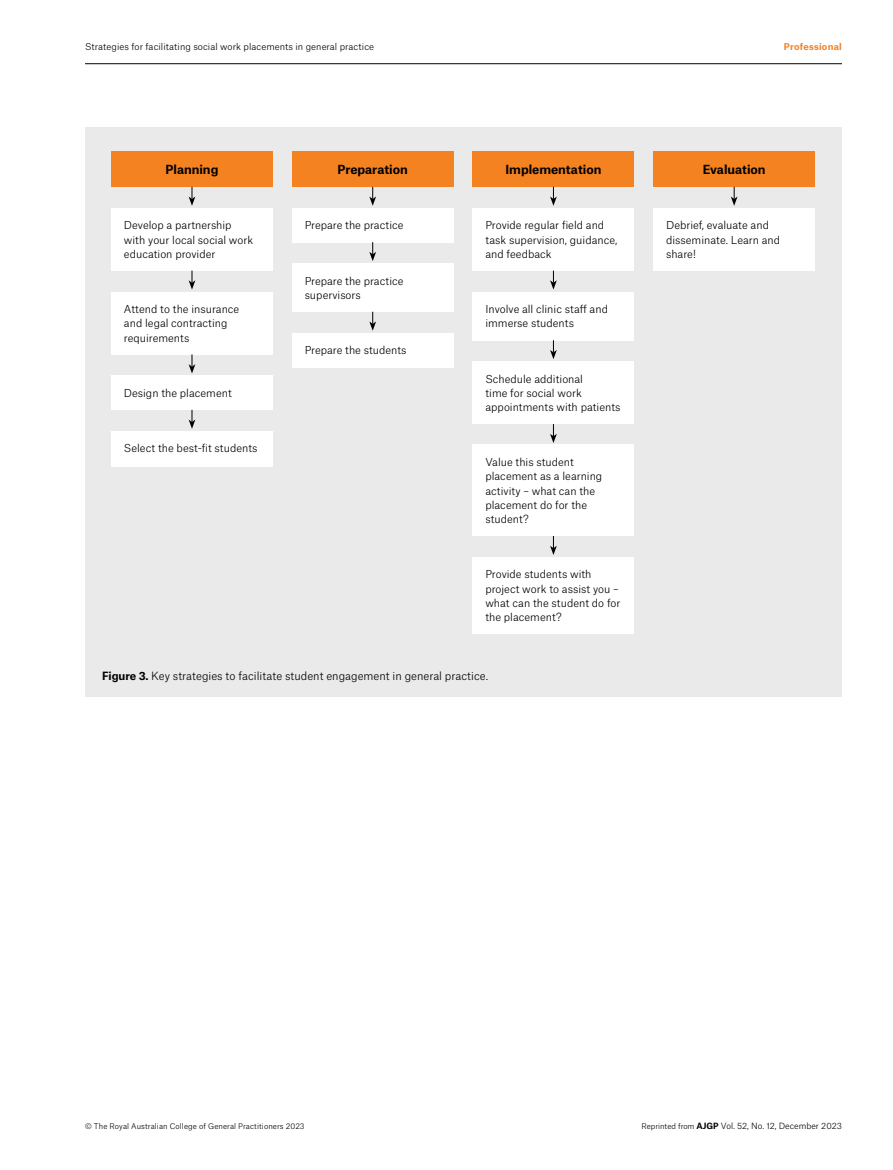
<style>
.page{position:relative;width:893px;height:1170px;background:#fff}
.page>*{position:absolute;margin:0;border:0;box-sizing:border-box;transform-origin:0 0}
.t1{font:700 12px "Atlas Grotesk";color:#000}
.t2{font:300 10.8px "Atlas Grotesk";color:#000}
.t3{font:300 10.5px/14.2px "Atlas Grotesk";color:#000}
.t4{font:300 9px "Atlas Grotesk";letter-spacing:.005em;color:#000}
.t5{font:700 9px "Atlas Grotesk";letter-spacing:.025em;color:#f58220}
.t6{font:300 8.25px "Atlas Grotesk";color:#000}
.t7{font:300 7.5px "Atlas Grotesk";letter-spacing:.01em;color:#000}
.s1{font-weight:700}
.s2{font-size:7.5px}
</style>
<div class="page">
<hr style="left:85px;top:63px;width:757px;height:1px;background:#000">
<div style="left:85px;top:128px;width:757px;height:569px;background:#eaeaeb"></div>
<div style="left:111px;top:151px;width:162px;height:36px;background:#f58220"></div>
<div style="left:473px;top:151px;width:161px;height:36px;background:#f58220"></div>
<div style="left:292px;top:151px;width:161px;height:36px;background:#f58220"></div>
<div style="left:653px;top:151px;width:162px;height:36px;background:#f58220"></div>
<div style="left:111px;top:208px;width:162px;height:62px;background:#fff"></div>
<div style="left:473px;top:208px;width:161px;height:62px;background:#fff"></div>
<div style="left:292px;top:208px;width:161px;height:34px;background:#fff"></div>
<div style="left:653px;top:208px;width:162px;height:62px;background:#fff"></div>
<div style="left:111px;top:292px;width:162px;height:62px;background:#fff"></div>
<div style="left:473px;top:292px;width:161px;height:48px;background:#fff"></div>
<div style="left:292px;top:263px;width:161px;height:49px;background:#fff"></div>
<div style="left:111px;top:376px;width:162px;height:34px;background:#fff"></div>
<div style="left:473px;top:361px;width:161px;height:63px;background:#fff"></div>
<div style="left:292px;top:333px;width:161px;height:34px;background:#fff"></div>
<div style="left:111px;top:431px;width:162px;height:35px;background:#fff"></div>
<div style="left:473px;top:445px;width:161px;height:91px;background:#fff"></div>
<div style="left:473px;top:557px;width:161px;height:77px;background:#fff"></div>
<svg style="left:189px;top:187px;width:6px;height:19px"></svg>
<svg style="left:550px;top:187px;width:7px;height:19px"></svg>
<svg style="left:369px;top:187px;width:7px;height:19px"></svg>
<svg style="left:731px;top:187px;width:6px;height:19px"></svg>
<svg style="left:189px;top:270px;width:6px;height:19px"></svg>
<svg style="left:550px;top:270px;width:7px;height:19px"></svg>
<svg style="left:369px;top:242px;width:7px;height:19px"></svg>
<svg style="left:189px;top:354px;width:6px;height:19px"></svg>
<svg style="left:550px;top:340px;width:7px;height:19px"></svg>
<svg style="left:369px;top:312px;width:7px;height:19px"></svg>
<svg style="left:189px;top:410px;width:6px;height:19px"></svg>
<svg style="left:550px;top:424px;width:7px;height:19px"></svg>
<svg style="left:550px;top:536px;width:7px;height:19px"></svg>
<p class="t4" style="left:85px;top:40px;width:291px">Strategies for facilitating social work placements in general practice</p>
<p class="t5" style="left:784px;top:40px;width:60px">Professional</p>
<p class="t1" style="left:166px;top:160px;width:54px">Planning</p>
<p class="t1" style="left:338px;top:160px;width:72px">Preparation</p>
<p class="t1" style="left:505px;top:160px;width:97px">Implementation</p>
<p class="t1" style="left:703px;top:160px;width:64px">Evaluation</p>
<p class="t3" style="left:124px;top:217px;width:131px">Develop a partnership with your local social work education provider</p>
<p class="t3" style="left:485px;top:217px;width:133px">Provide regular field and task supervision, guidance, and feedback</p>
<p class="t3" style="left:305px;top:217px;width:100px">Prepare the practice</p>
<p class="t3" style="left:666px;top:217px;width:116px">Debrief, evaluate and disseminate. Learn and share!</p>
<p class="t3" style="left:305px;top:272px;width:100px">Prepare the practice supervisors</p>
<p class="t3" style="left:124px;top:301px;width:117px">Attend to the insurance and legal contracting requirements</p>
<p class="t3" style="left:485px;top:301px;width:124px">Involve all clinic staff and immerse students</p>
<p class="t3" style="left:124px;top:385px;width:109px">Design the placement</p>
<p class="t3" style="left:124px;top:440px;width:135px">Select the best-fit students</p>
<p class="t3" style="left:305px;top:342px;width:103px">Prepare the students</p>
<p class="t3" style="left:485px;top:370px;width:137px">Schedule additional<br>time for social work appointments with patients</p>
<p class="t3" style="left:485px;top:454px;width:118px">Value this student placement as a learning activity – what can the placement do for the student?</p>
<p class="t3" style="left:485px;top:566px;width:137px">Provide students with project work to assist you – what can the student do for the placement?</p>
<p class="t2" style="left:102px;top:667px;width:388px"><span class="s1">Figure 3.</span> Key strategies to facilitate student engagement in general practice.</p>
<p class="t7" style="left:85px;top:1119px;width:221px">© The Royal Australian College of General Practitioners 2023</p>
<p class="t6" style="left:641px;top:1118px;width:202px"><span class="s2">Reprinted from</span> <span class="s1">AJGP</span> Vol. 52, No. 12, December 2023</p>
</div>
